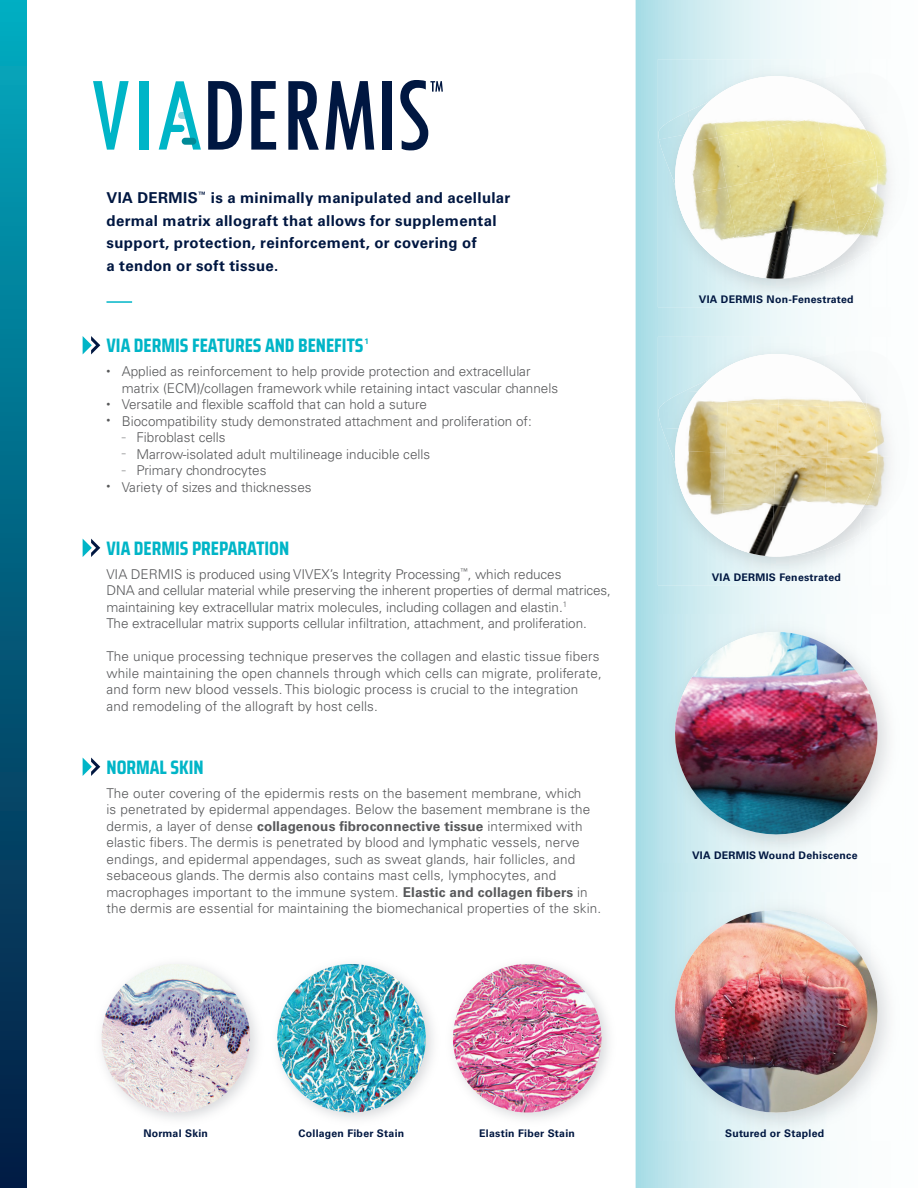
<style>
.page{position:relative;width:918px;height:1188px;background:#fff}
.page>*{position:absolute;margin:0;border:0;box-sizing:border-box;transform-origin:0 0}
.t1{font:700 19.5px "Saira Condensed";color:#00b5c7}
.t2{font:700 15px/22.5px "Univers LT Std";letter-spacing:.02em;color:#001741}
.t3{font:300 13.5px/16.5px "Univers LT Std";color:#57585a}
.t4{font:700 10.5px "Univers LT Std";letter-spacing:.025em;color:#001741}
.t5{font:700 7.8px "Univers LT Std";color:#00b5c7}
.s1{font-weight:700}
</style>
<div class="page">
<svg style="left:636px;top:0;width:189px;height:1188px;background:#c7e8ee"></svg>
<div style="left:0;top:0;width:27px;height:1188px;background:linear-gradient(to bottom,#01a8be,#041840)"></div>
<svg style="left:83px;top:336px;width:17px;height:18px"></svg>
<svg style="left:83px;top:539px;width:17px;height:18px"></svg>
<svg style="left:93px;top:81px;width:36px;height:69px"></svg>
<div style="left:139px;top:81px;width:9px;height:69px;background:#00b5c7"></div>
<svg style="left:159px;top:81px;width:42px;height:69px"></svg>
<div style="left:182px;top:138px;width:14px;height:7px;background:#008a97;border-radius:3px"></div>
<div style="left:383px;top:81px;width:9px;height:69px;background:#001741"></div>
<svg style="left:208px;top:81px;width:34px;height:69px"></svg>
<svg style="left:326px;top:81px;width:48px;height:69px"></svg>
<svg style="left:400px;top:80px;width:43px;height:71px"></svg>
<svg style="left:251px;top:81px;width:25px;height:69px"></svg>
<svg style="left:288px;top:81px;width:31px;height:69px"></svg>
<img style="left:658px;top:893px;width:167px;height:248px">
<svg style="left:661px;top:896px;width:164px;height:231px"></svg>
<img style="left:658px;top:337px;width:167px;height:248px">
<svg style="left:661px;top:340px;width:165px;height:231px;background:#d6edf2"></svg>
<svg style="left:666px;top:350px;width:198px;height:216px"></svg>
<img style="left:825px;top:351px;width:39px;height:19px">
<img style="left:866px;top:403px;width:40px;height:53px">
<img style="left:877px;top:456px;width:14px;height:52px">
<img style="left:832px;top:545px;width:29px;height:7px">
<img style="left:862px;top:508px;width:19px;height:26px">
<img style="left:831px;top:356px;width:8px;height:14px">
<svg style="left:877px;top:460px;width:1px;height:19px"></svg>
<img style="left:825px;top:545px;width:7px;height:11px">
<img style="left:685px;top:380px;width:6px;height:10px">
<img style="left:706px;top:356px;width:50px;height:26px">
<img style="left:658px;top:391px;width:21px;height:38px">
<img style="left:662px;top:428px;width:12px;height:39px">
<img style="left:720px;top:356px;width:38px;height:15px">
<img style="left:679px;top:390px;width:12px;height:10px">
<img style="left:674px;top:428px;width:1px;height:39px">
<img style="left:691px;top:366px;width:39px;height:36px">
<svg style="left:758px;top:354px;width:17px;height:2px"></svg>
<img style="left:778px;top:354px;width:53px;height:51px">
<img style="left:829px;top:370px;width:37px;height:37px">
<img style="left:675px;top:400px;width:53px;height:50px">
<img style="left:725px;top:402px;width:54px;height:51px">
<img style="left:776px;top:405px;width:53px;height:50px">
<img style="left:827px;top:407px;width:51px;height:53px">
<img style="left:675px;top:450px;width:50px;height:54px">
<img style="left:723px;top:453px;width:53px;height:53px">
<img style="left:774px;top:455px;width:53px;height:51px">
<img style="left:825px;top:458px;width:52px;height:52px">
<img style="left:686px;top:502px;width:37px;height:38px">
<svg style="left:714px;top:535px;width:16px;height:10px"></svg>
<img style="left:771px;top:506px;width:54px;height:51px">
<img style="left:823px;top:508px;width:39px;height:37px">
<img style="left:658px;top:59px;width:168px;height:248px">
<svg style="left:661px;top:62px;width:165px;height:231px;background:#d6edf2"></svg>
<svg style="left:666px;top:72px;width:183px;height:216px"></svg>
<img style="left:798px;top:75px;width:44px;height:7px">
<img style="left:842px;top:73px;width:25px;height:38px">
<img style="left:859px;top:110px;width:29px;height:51px">
<img style="left:878px;top:161px;width:13px;height:53px">
<img style="left:772px;top:266px;width:54px;height:13px">
<img style="left:843px;top:253px;width:24px;height:18px">
<img style="left:872px;top:214px;width:14px;height:31px">
<img style="left:853px;top:98px;width:4px;height:13px">
<svg style="left:716px;top:259px;width:5px;height:3px"></svg>
<img style="left:658px;top:112px;width:23px;height:28px">
<img style="left:688px;top:100px;width:19px;height:1px">
<img style="left:659px;top:135px;width:22px;height:45px">
<img style="left:707px;top:86px;width:3px;height:15px">
<img style="left:681px;top:101px;width:29px;height:36px">
<img style="left:710px;top:78px;width:48px;height:59px">
<img style="left:758px;top:76px;width:60px;height:52px">
<img style="left:811px;top:82px;width:42px;height:36px">
<img style="left:674px;top:137px;width:53px;height:60px">
<img style="left:717px;top:128px;width:50px;height:59px">
<img style="left:767px;top:118px;width:50px;height:59px">
<img style="left:817px;top:111px;width:59px;height:57px">
<img style="left:677px;top:197px;width:13px;height:33px">
<img style="left:727px;top:177px;width:59px;height:60px">
<img style="left:777px;top:168px;width:50px;height:59px">
<img style="left:827px;top:158px;width:51px;height:60px">
<svg style="left:700px;top:244px;width:4px;height:4px"></svg>
<img style="left:736px;top:237px;width:15px;height:38px">
<img style="left:786px;top:218px;width:57px;height:59px">
<img style="left:837px;top:211px;width:35px;height:42px">
<img style="left:101px;top:964px;width:332px;height:155px">
<img style="left:102px;top:964px;width:148px;height:149px;border-radius:74px">
<img style="left:267px;top:964px;width:1px;height:155px">
<img style="left:277px;top:964px;width:149px;height:149px;border-radius:74px">
<img style="left:453px;top:964px;width:156px;height:155px">
<img style="left:453px;top:964px;width:148px;height:149px;border-radius:74px">
<svg style="left:83px;top:758px;width:17px;height:18px"></svg>
<img style="left:662px;top:910px;width:228px;height:216px">
<hr style="left:106px;top:301px;width:26px;height:2px;background:#00b5c7">
<img style="left:658px;top:615px;width:167px;height:248px">
<svg style="left:661px;top:618px;width:164px;height:230px"></svg>
<img style="left:662px;top:632px;width:228px;height:215px">
<p class="t2" style="left:106px;top:187px;width:405px">VIA DERMIS<sup>™</sup> is a minimally manipulated and acellular dermal matrix allograft that allows for supplemental support, protection, reinforcement, or covering of<br>a tendon or soft tissue.</p>
<h1 class="t1" style="left:106px;top:330px;width:258px">VIA DERMIS FEATURES AND BENEFITS</h1>
<p class="t5" style="left:365px;top:337px;width:6px">1</p>
<p class="t3" style="left:122px;top:363px;width:438px;text-indent:-15px"><sup>•</sup> Applied as reinforcement to help provide protection and extracellular matrix (ECM)/collagen framework while retaining intact vascular channels</p>
<p class="t3" style="left:106px;top:396px;width:322px"><sup>•</sup> Versatile and flexible scaffold that can hold a suture</p>
<p class="t3" style="left:106px;top:413px;width:427px"><sup>•</sup> Biocompatibility study demonstrated attachment and proliferation of:</p>
<p class="t3" style="left:122px;top:429px;width:105px"><sup>–</sup> Fibroblast cells</p>
<p class="t3" style="left:122px;top:446px;width:310px"><sup>–</sup> Marrow-isolated adult multilineage inducible cells</p>
<p class="t3" style="left:122px;top:462px;width:146px"><sup>–</sup> Primary chondrocytes</p>
<p class="t3" style="left:106px;top:479px;width:207px"><sup>•</sup> Variety of sizes and thicknesses</p>
<h1 class="t1" style="left:106px;top:533px;width:184px">VIA DERMIS PREPARATION</h1>
<p class="t3" style="left:106px;top:566px;width:506px">VIA DERMIS is produced using VIVEX’s Integrity Processing<sup>™</sup>, which reduces<br>DNA and cellular material while preserving the inherent properties of dermal matrices, maintaining key extracellular matrix molecules, including collagen and elastin.<sup>1<br></sup>The extracellular matrix supports cellular infiltration, attachment, and proliferation.</p>
<p class="t3" style="left:106px;top:648px;width:497px">The unique processing technique preserves the collagen and elastic tissue fibers while maintaining the open channels through which cells can migrate, proliferate, and form new blood vessels. This biologic process is crucial to the integration and remodeling of the allograft by host cells.</p>
<h1 class="t1" style="left:106px;top:752px;width:99px">NORMAL SKIN</h1>
<p class="t3" style="left:106px;top:785px;width:496px">The outer covering of the epidermis rests on the basement membrane, which<br>is penetrated by epidermal appendages. Below the basement membrane is the dermis, a layer of dense <span class="s1">collagenous fibroconnective tissue</span> intermixed with elastic fibers. The dermis is penetrated by blood and lymphatic vessels, nerve endings, and epidermal appendages, such as sweat glands, hair follicles, and sebaceous glands. The dermis also contains mast cells, lymphocytes, and macrophages important to the immune system. <span class="s1">Elastic and collagen fibers</span> in the dermis are essential for maintaining the biomechanical properties of the skin.</p>
<p class="t4" style="left:699px;top:293px;width:156px">VIA DERMIS Non-Fenestrated</p>
<p class="t4" style="left:712px;top:571px;width:131px">VIA DERMIS Fenestrated</p>
<p class="t4" style="left:692px;top:849px;width:167px">VIA DERMIS Wound Dehiscence</p>
<p class="t4" style="left:143px;top:1127px;width:66px">Normal Skin</p>
<p class="t4" style="left:299px;top:1127px;width:107px">Collagen Fiber Stain</p>
<p class="t4" style="left:479px;top:1127px;width:97px">Elastin Fiber Stain</p>
<p class="t4" style="left:725px;top:1127px;width:101px">Sutured or Stapled</p>
</div>
